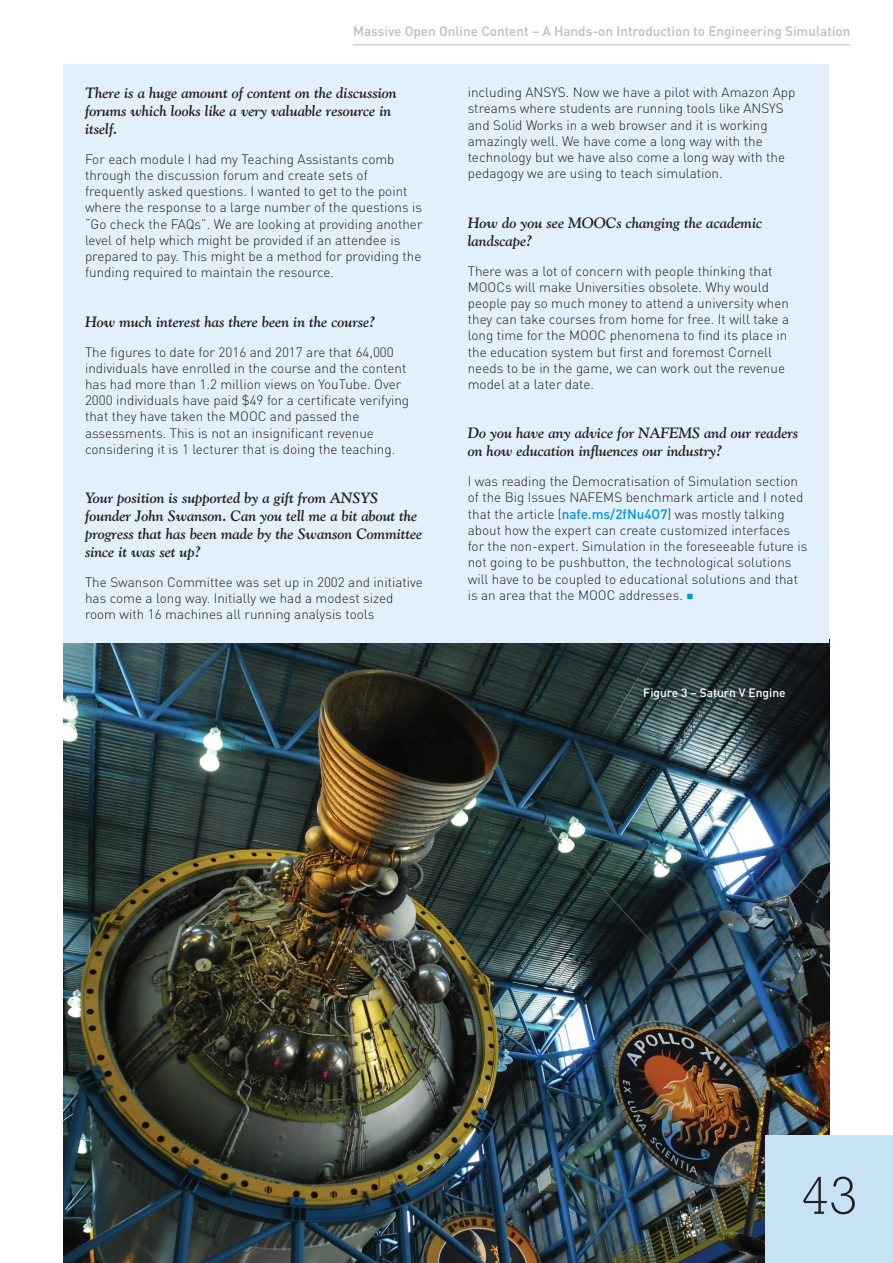
<style>
.page{position:relative;width:893px;height:1263px;background:#fff}
.page>*{position:absolute;margin:0;border:0;box-sizing:border-box;transform-origin:0 0}
.t1{font:300 54px "Rockwell";color:#231f20}
.t2{font:italic 700 15px/18px "Goudy Old Style BT";color:#231f20}
.t3{font:300 13.5px/16.2px "DIN";color:#231f20}
.t4{font:500 13.5px "DIN";color:#bcbdc0}
.t5{font:500 12px "DIN";color:#fff}
.s1{font-weight:500;color:#0095d9}
</style>
<div class="page">
<img style="left:64px;top:643px;width:765px;height:620px">
<div style="left:64px;top:64px;width:765px;height:579px;background:#e1f0fa"></div>
<div style="left:765px;top:1135px;width:128px;height:128px;background:#c7e2f5"></div>
<hr style="left:353px;top:45px;width:497px;height:1px;background:#bcbdc0">
<p class="t4" style="left:353px;top:24px;width:499px">Massive Open Online Content – A Hands-on Introduction to Engineering Simulation</p>
<p class="t2" style="left:85px;top:85px;width:313px">There is a huge amount of content on the discussion forums which looks like a very valuable resource in itself.</p>
<p class="t3" style="left:85px;top:151px;width:339px">For each module I had my Teaching Assistants comb through the discussion forum and create sets of frequently asked questions. I wanted to get to the point where the response to a large number of the questions is “Go check the FAQs”. We are looking at providing another level of help which might be provided if an attendee is prepared to pay. This might be a method for providing the funding required to maintain the resource.</p>
<p class="t2" style="left:85px;top:314px;width:292px">How much interest has there been in the course?</p>
<p class="t3" style="left:85px;top:344px;width:326px">The figures to date for 2016 and 2017 are that 64,000 individuals have enrolled in the course and the content has had more than 1.2 million views on YouTube. Over 2000 individuals have paid $49 for a certificate verifying that they have taken the MOOC and passed the assessments. This is not an insignificant revenue considering it is 1 lecturer that is doing the teaching.</p>
<p class="t2" style="left:85px;top:490px;width:339px">Your position is supported by a gift from ANSYS founder John Swanson. Can you tell me a bit about the progress that has been made by the Swanson Committee since it was set up?</p>
<p class="t3" style="left:85px;top:574px;width:339px">The Swanson Committee was set up in 2002 and initiative has come a long way. Initially we had a modest sized room with 16 machines all running analysis tools</p>
<p class="t3" style="left:468px;top:85px;width:329px">including ANSYS. Now we have a pilot with Amazon App streams where students are running tools like ANSYS and Solid Works in a web browser and it is working amazingly well. We have come a long way with the technology but we have also come a long way with the pedagogy we are using to teach simulation.</p>
<p class="t2" style="left:468px;top:215px;width:296px">How do you see MOOCs changing the academic landscape?</p>
<p class="t3" style="left:468px;top:263px;width:323px">There was a lot of concern with people thinking that MOOCs will make Universities obsolete. Why would people pay so much money to attend a university when they can take courses from home for free. It will take a long time for the MOOC phenomena to find its place in the education system but first and foremost Cornell needs to be in the game, we can work out the revenue model at a later date.</p>
<p class="t2" style="left:468px;top:425px;width:332px">Do you have any advice for NAFEMS and our readers on how education influences our industry?</p>
<p class="t3" style="left:468px;top:473px;width:341px">I was reading the Democratisation of Simulation section of the Big Issues NAFEMS benchmark article and I noted that the article (<span class="s1">nafe.ms/2fNu4O7</span>) was mostly talking about how the expert can create customized interfaces for the non-expert. Simulation in the foreseeable future is not going to be pushbutton, the technological solutions will have to be coupled to educational solutions and that is an area that the MOOC addresses.</p>
<p class="t5" style="left:643px;top:686px;width:144px">Figure 3 – Saturn V Engine</p>
<h1 class="t1" style="left:800px;top:1177px;width:59px">43</h1>
</div>
